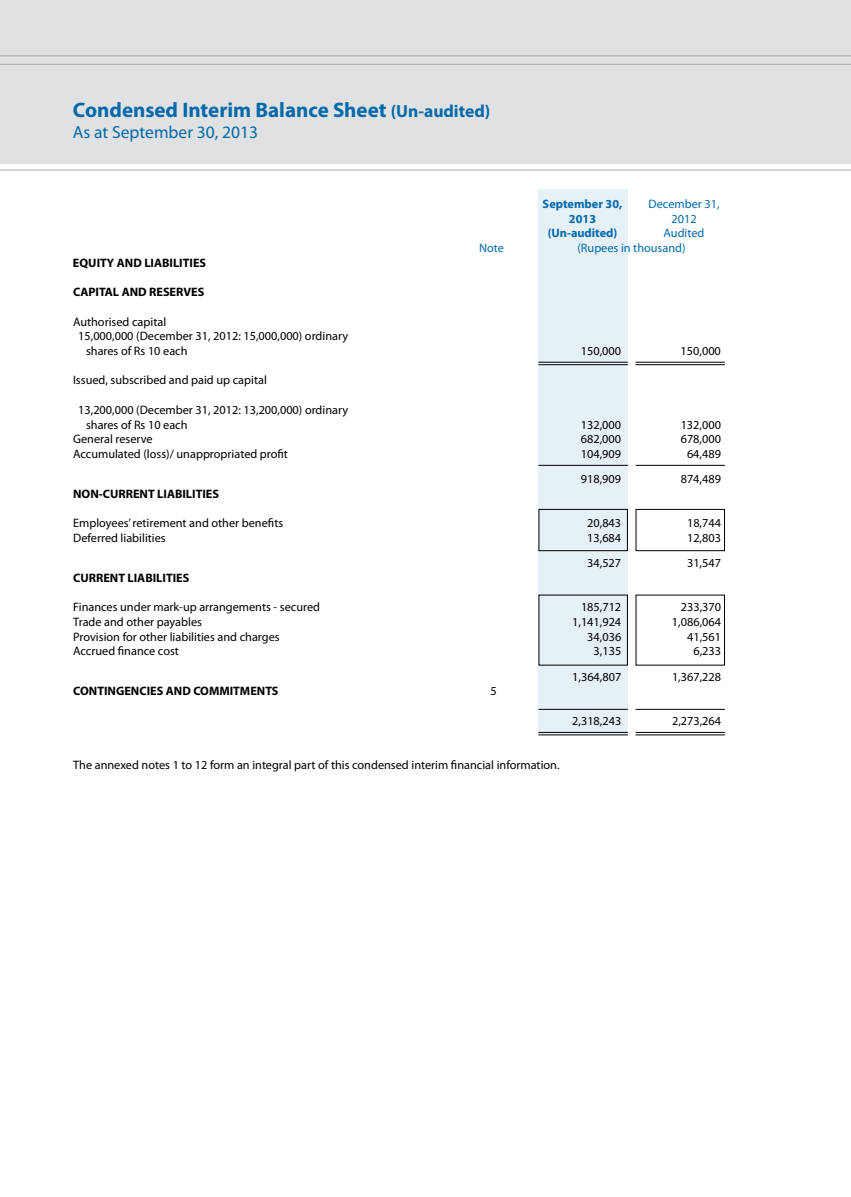
<style>
.page{position:relative;width:851px;height:1197px;background:#fff}
.page>*{position:absolute;margin:0;border:0;box-sizing:border-box;transform-origin:0 0}
.t1{font:700 21px "Myriad Pro";color:#0069aa}
.t2{font:17.5px "Myriad Pro";color:#0069aa}
.t3{font:12.25px/14.7px "Myriad Pro";color:#000}
.t4{font:700 12.25px "Myriad Pro";color:#000}
.t5{font:12.25px "Myriad Pro";color:#0069aa}
.t6{font:700 12.25px "Myriad Pro";color:#0069aa}
.s1{font-size:17.5px}
</style>
<div class="page">
<div style="left:0;top:0;width:850px;height:164px;background:#e0e1e2"></div>
<hr style="left:0;top:55px;width:850px;height:1px;background:#a7a9ac">
<hr style="left:0;top:169px;width:850px;height:2px;background:#d1d3d4">
<div style="left:538px;top:189px;width:89px;height:545px;background:#e6f0f7"></div>
<hr style="left:635px;top:709px;width:89px;height:1px;background:#000">
<hr style="left:538px;top:709px;width:89px;height:1px;background:#000">
<hr style="left:635px;top:732px;width:89px;height:1px;background:#000">
<hr style="left:538px;top:732px;width:89px;height:1px;background:#000">
<hr style="left:635px;top:734px;width:89px;height:1px;background:#000">
<hr style="left:538px;top:734px;width:89px;height:1px;background:#000">
<div style="left:635px;top:509px;width:89px;height:42px;border:1px solid #000"></div>
<div style="left:538px;top:509px;width:89px;height:42px;border:1px solid #000"></div>
<hr style="left:635px;top:465px;width:89px;height:1px;background:#000">
<hr style="left:538px;top:465px;width:89px;height:1px;background:#000">
<hr style="left:635px;top:362px;width:89px;height:1px;background:#000">
<hr style="left:538px;top:362px;width:89px;height:1px;background:#000">
<hr style="left:635px;top:364px;width:89px;height:1px;background:#000">
<hr style="left:538px;top:364px;width:89px;height:1px;background:#000">
<hr style="left:0;top:64px;width:850px;height:1px;background:#a7a9ac">
<h1 class="t1" style="left:73px;top:96px;width:419px">Condensed Interim Balance Sheet <span class="s1">(Un-audited)</span></h1>
<h2 class="t2" style="left:73px;top:121px;width:186px">As at September 30, 2013</h2>
<p class="t6" style="left:542px;top:196px;width:81px">September 30,</p>
<p class="t5" style="left:648px;top:196px;width:72px">December 31,</p>
<p class="t6" style="left:569px;top:211px;width:29px">2013</p>
<p class="t5" style="left:671px;top:211px;width:27px">2012</p>
<p class="t6" style="left:547px;top:225px;width:71px">(Un-audited)</p>
<p class="t5" style="left:663px;top:226px;width:42px">Audited</p>
<p class="t5" style="left:479px;top:241px;width:26px">Note</p>
<p class="t5" style="left:577px;top:241px;width:110px">(Rupees in thousand)</p>
<p class="t4" style="left:73px;top:255px;width:23px">EQUITY</p>
<p class="t4" style="left:117px;top:255px;width:10px">AND</p>
<p class="t4" style="left:144px;top:255px;width:42px">LIABILITIES</p>
<p class="t4" style="left:73px;top:284px;width:15px">CAPITA</p>
<p class="t4" style="left:113px;top:284px;width:18px">L AND</p>
<p class="t4" style="left:149px;top:284px;width:6px">RESERVES</p>
<p class="t3" style="left:73px;top:314px;width:95px">Authorised capital</p>
<p class="t3" style="left:78px;top:329px;width:271px">15,000,000 (December 31, 2012: 15,000,000) ordinary</p>
<p class="t3" style="left:86px;top:343px;width:103px">shares of Rs 10 each</p>
<p class="t3" style="left:581px;top:343px;width:42px">150,000</p>
<p class="t3" style="left:680px;top:343px;width:42px">150,000</p>
<p class="t3" style="left:73px;top:373px;width:195px">Issued, subscribed and paid up capital</p>
<p class="t3" style="left:86px;top:402px;width:264px;text-indent:-8px">13,200,000 (December 31, 2012: 13,200,000) ordinary shares of Rs 10 each</p>
<p class="t3" style="left:581px;top:417px;width:42px">132,000</p>
<p class="t3" style="left:680px;top:417px;width:42px">132,000</p>
<p class="t3" style="left:73px;top:432px;width:81px">General reserve</p>
<p class="t3" style="left:581px;top:432px;width:42px">682,000</p>
<p class="t3" style="left:680px;top:432px;width:42px">678,000</p>
<p class="t3" style="left:73px;top:446px;width:216px">Accumulated (loss)/ unappropriated profit</p>
<p class="t3" style="left:581px;top:446px;width:42px">104,909</p>
<p class="t3" style="left:687px;top:446px;width:35px">64,489</p>
<p class="t3" style="left:581px;top:472px;width:42px">918,909</p>
<p class="t3" style="left:680px;top:472px;width:42px">874,489</p>
<p class="t4" style="left:73px;top:486px;width:10px">NON</p>
<p class="t4" style="left:99px;top:486px;width:20px">-CURRENT</p>
<p class="t4" style="left:157px;top:486px;width:42px">LIABILITIES</p>
<p class="t3" style="left:73px;top:516px;width:211px">Employees’ retirement and other benefits</p>
<p class="t3" style="left:587px;top:516px;width:35px">20,843</p>
<p class="t3" style="left:687px;top:516px;width:35px">18,744</p>
<p class="t3" style="left:73px;top:530px;width:94px">Deferred liabilities</p>
<p class="t3" style="left:587px;top:530px;width:35px">13,684</p>
<p class="t3" style="left:687px;top:530px;width:35px">12,803</p>
<p class="t3" style="left:587px;top:556px;width:35px">34,527</p>
<p class="t3" style="left:687px;top:556px;width:35px">31,547</p>
<p class="t4" style="left:73px;top:570px;width:16px">CURRENT</p>
<p class="t4" style="left:127px;top:570px;width:42px">LIABILITIES</p>
<p class="t3" style="left:73px;top:600px;width:248px">Finances under mark-up arrangements - secured</p>
<p class="t3" style="left:581px;top:600px;width:42px">185,712</p>
<p class="t3" style="left:680px;top:600px;width:42px">233,370</p>
<p class="t3" style="left:73px;top:614px;width:130px">Trade and other payables</p>
<p class="t3" style="left:572px;top:614px;width:51px">1,141,924</p>
<p class="t3" style="left:672px;top:614px;width:51px">1,086,064</p>
<p class="t3" style="left:73px;top:629px;width:208px">Provision for other liabilities and charges</p>
<p class="t3" style="left:587px;top:629px;width:35px">34,036</p>
<p class="t3" style="left:687px;top:629px;width:35px">41,561</p>
<p class="t3" style="left:73px;top:644px;width:107px">Accrued finance cost</p>
<p class="t3" style="left:593px;top:644px;width:29px">3,135</p>
<p class="t3" style="left:693px;top:644px;width:29px">6,233</p>
<p class="t3" style="left:572px;top:669px;width:51px">1,364,807</p>
<p class="t3" style="left:672px;top:669px;width:51px">1,367,228</p>
<p class="t4" style="left:73px;top:683px;width:16px">CONTINGEN</p>
<p class="t4" style="left:139px;top:683px;width:36px">CIES AND</p>
<p class="t4" style="left:193px;top:683px;width:16px">COMMITMENTS</p>
<p class="t3" style="left:490px;top:684px;width:8px">5</p>
<p class="t3" style="left:572px;top:713px;width:51px">2,318,243</p>
<p class="t3" style="left:672px;top:713px;width:51px">2,273,264</p>
<p class="t3" style="left:73px;top:757px;width:488px">The annexed notes 1 to 12 form an integral part of this condensed interim financial information.</p>
</div>
